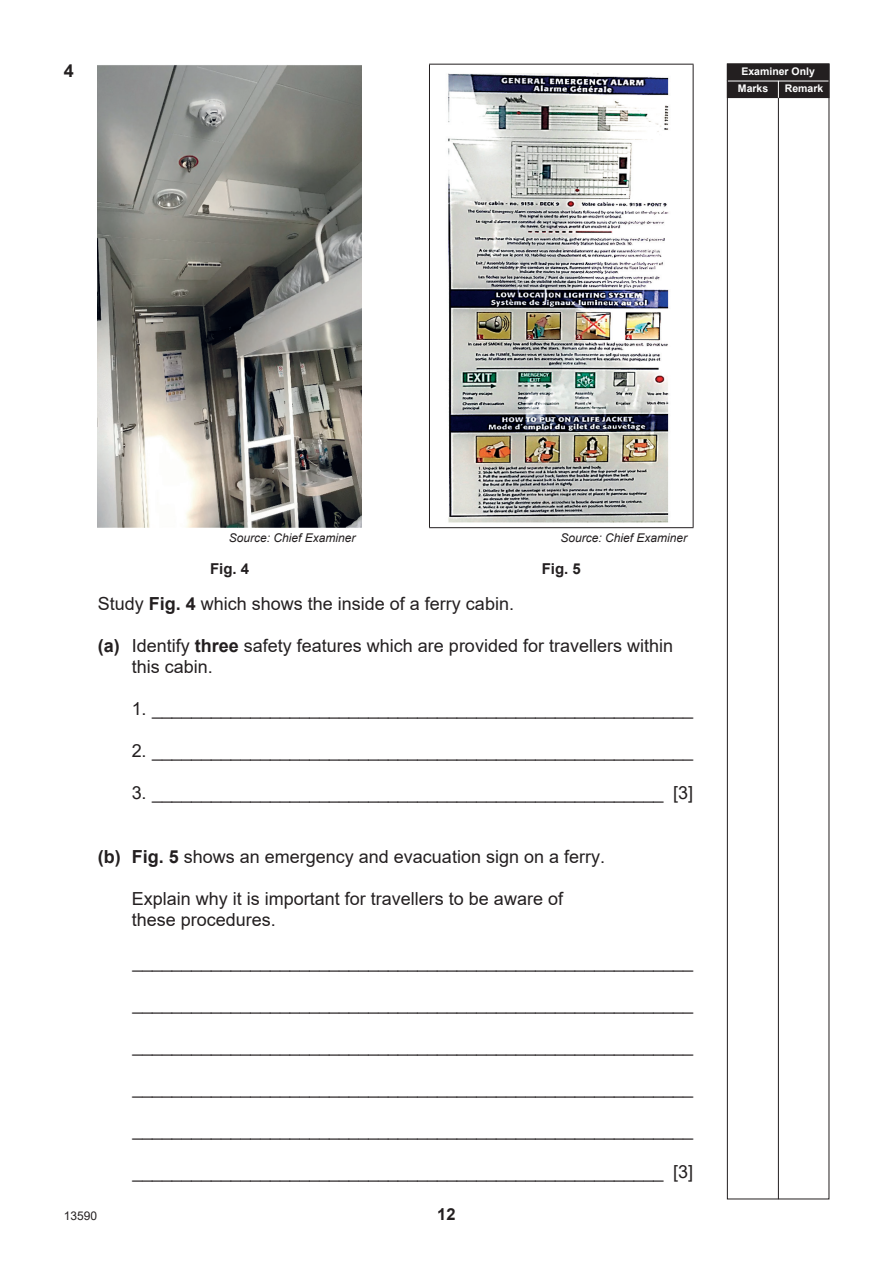
<style>
.page{position:relative;width:893px;height:1263px;background:#fff}
.page>*{position:absolute;margin:0;border:0;box-sizing:border-box;transform-origin:0 0}
._1_a__lines{font:18px "Arial";color:#231f20}
._1_a{font:18px/21px "Arial";color:#231f20}
.Q1{font:18px "Arial";color:#231f20}
.Q1-2{font:700 18px "Arial";color:#231f20}
.t1{font:700 16.5px "Arial";color:#231f20}
._1_a__i{font:700 15px "Arial";color:#231f20}
.Source_Accred{font:italic 12px "Arial";color:#231f20}
.Normal_Text{font:12px "Arial";color:#231f20}
.Normal_Text-2{font:700 10.5px "Arial";color:#fff}
.s1{font-weight:700}
</style>
<div class="page">
<div style="left:727px;top:64px;width:102px;height:17px;background:#231f20"></div>
<div style="left:727px;top:64px;width:102px;height:17px;border:1px solid #231f20"></div>
<div style="left:727px;top:81px;width:102px;height:17px;background:#231f20"></div>
<hr style="left:727px;top:81px;width:102px;height:1px;background:#fff">
<hr style="left:778px;top:98px;width:1px;height:1101px;background:#231f20">
<svg style="left:778px;top:82px;width:1px;height:16px"></svg>
<div style="left:727px;top:64px;width:102px;height:1135px;border:1px solid #231f20"></div>
<hr style="left:429px;top:64px;width:264px;height:1px;background:#231f20">
<hr style="left:429px;top:65px;width:1px;height:462px;background:#231f20">
<hr style="left:693px;top:65px;width:1px;height:462px;background:#231f20">
<hr style="left:429px;top:527px;width:264px;height:1px;background:#231f20">
<img style="left:98px;top:65px;width:263px;height:463px">
<img style="left:448px;top:73px;width:221px;height:450px">
<p class="Q1-2" style="left:64px;top:58px;width:12px">4</p>
<p class="Normal_Text-2" style="left:741px;top:64px;width:75px">Examiner Only</p>
<p class="Normal_Text-2" style="left:738px;top:81px;width:32px">Marks</p>
<p class="Normal_Text-2" style="left:785px;top:81px;width:40px">Remark</p>
<p class="Source_Accred" style="left:229px;top:530px;width:128px">Source: Chief Examiner</p>
<p class="Source_Accred" style="left:560px;top:530px;width:128px">Source: Chief Examiner</p>
<p class="_1_a__i" style="left:210px;top:559px;width:41px">Fig. 4</p>
<p class="_1_a__i" style="left:542px;top:559px;width:41px">Fig. 5</p>
<p class="Q1" style="left:98px;top:592px;width:418px">Study <span class="s1">Fig. 4</span> which shows the inside of a ferry cabin.</p>
<p class="_1_a" style="left:132px;top:635px;width:543px;text-indent:-34px"><span class="s1">(a)</span> Identify <span class="s1">three</span> safety features which are provided for travellers within this cabin.</p>
<p class="_1_a__lines" style="left:132px;top:697px;width:563px">1. _______________________________________________________</p>
<p class="_1_a__lines" style="left:132px;top:739px;width:563px">2. _______________________________________________________</p>
<p class="_1_a__lines" style="left:132px;top:781px;width:563px">3. ____________________________________________________ [3]</p>
<p class="_1_a" style="left:98px;top:845px;width:509px"><span class="s1">(b) Fig. 5</span> shows an emergency and evacuation sign on a ferry.</p>
<p class="_1_a" style="left:132px;top:887px;width:433px">Explain why it is important for travellers to be aware of these procedures.</p>
<p class="_1_a__lines" style="left:133px;top:949px;width:562px">_________________________________________________________</p>
<p class="_1_a__lines" style="left:133px;top:991px;width:562px">_________________________________________________________</p>
<p class="_1_a__lines" style="left:133px;top:1033px;width:562px">_________________________________________________________</p>
<p class="_1_a__lines" style="left:133px;top:1075px;width:562px">_________________________________________________________</p>
<p class="_1_a__lines" style="left:133px;top:1117px;width:562px">_________________________________________________________</p>
<p class="_1_a__lines" style="left:133px;top:1159px;width:562px">______________________________________________________ [3]</p>
<p class="Normal_Text" style="left:64px;top:1208px;width:35px">13590</p>
<p class="t1" style="left:437px;top:1203px;width:20px">12</p>
</div>
